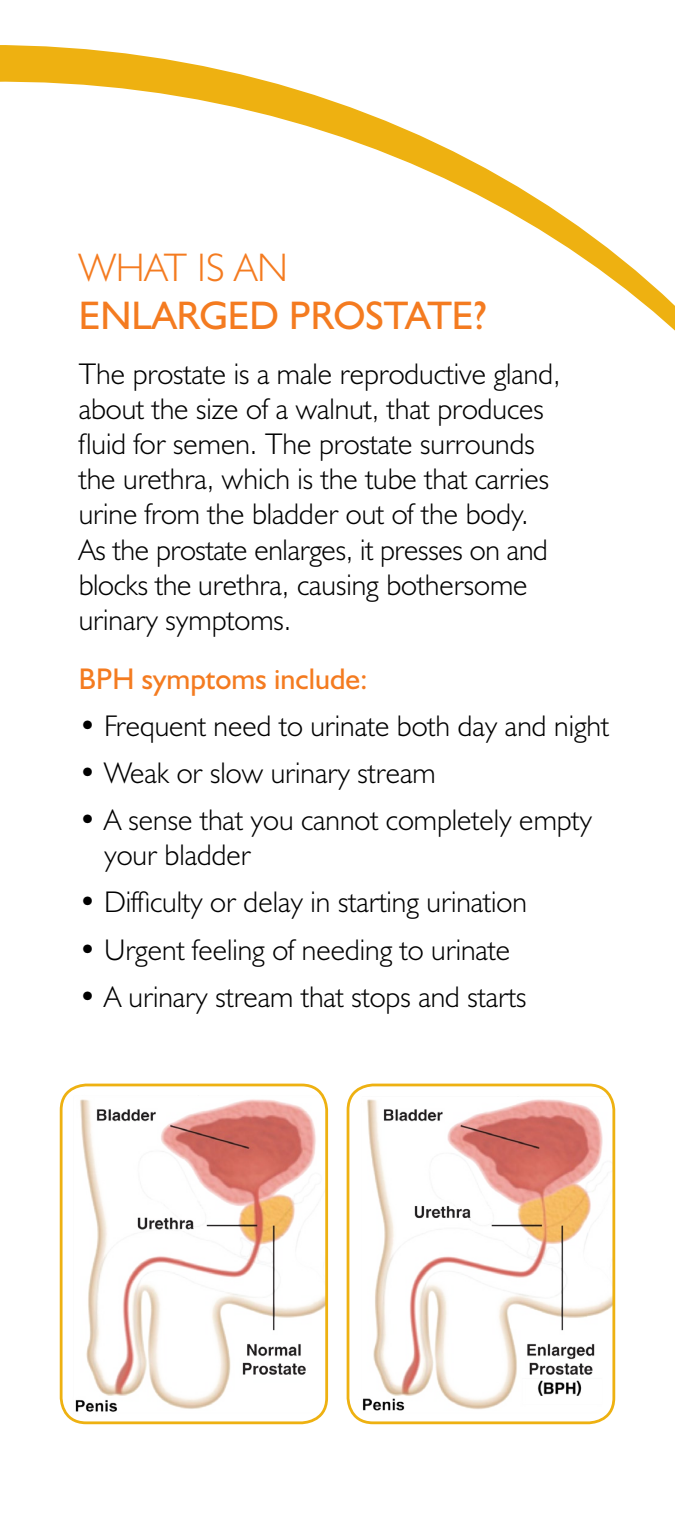
<style>
.page{position:relative;width:675px;height:1530px;background:#fff}
.page>*{position:absolute;margin:0;border:0;box-sizing:border-box;transform-origin:0 0}
.t1{font:40px "Humanist 521 BT";color:#f47b20}
.t2{font:300 40px "Humanist 521 BT";color:#f47b20}
.t3{font:300 30px/35px "Humanist 521 BT";color:#000}
.t4{font:30px "Humanist 521 BT";color:#f47b20}
</style>
<div class="page">
<svg style="left:0;top:45px;width:675px;height:286px"></svg>
<img style="left:61px;top:1085px;width:266px;height:338px">
<div style="left:60px;top:1084px;width:268px;height:340px;border:3px solid #eeb111;border-radius:25px"></div>
<img style="left:348px;top:1085px;width:266px;height:338px">
<div style="left:347px;top:1084px;width:268px;height:340px;border:3px solid #eeb111;border-radius:25px"></div>
<h1 class="t2" style="left:79px;top:243px;width:211px">WHAT IS AN</h1>
<h1 class="t1" style="left:79px;top:290px;width:409px">ENLARGED PROSTATE?</h1>
<p class="t3" style="left:79px;top:356px;width:484px">The prostate is a male reproductive gland, about the size of a walnut, that produces fluid for semen. The prostate surrounds the urethra, which is the tube that carries urine from the bladder out of the body.<br>As the prostate enlarges, it presses on and blocks the urethra, causing bothersome urinary symptoms.</p>
<p class="t4" style="left:79px;top:660px;width:291px">BPH symptoms include:</p>
<p class="t3" style="left:79px;top:708px;width:532px">• Frequent need to urinate both day and night</p>
<p class="t3" style="left:79px;top:755px;width:358px">• Weak or slow urinary stream</p>
<p class="t3" style="left:104px;top:802px;width:490px;text-indent:-25px">• A sense that you cannot completely empty your bladder</p>
<p class="t3" style="left:79px;top:884px;width:450px">• Difficulty or delay in starting urination</p>
<p class="t3" style="left:79px;top:931px;width:433px">• Urgent feeling of needing to urinate</p>
<p class="t3" style="left:79px;top:979px;width:449px">• A urinary stream that stops and starts</p>
</div>
